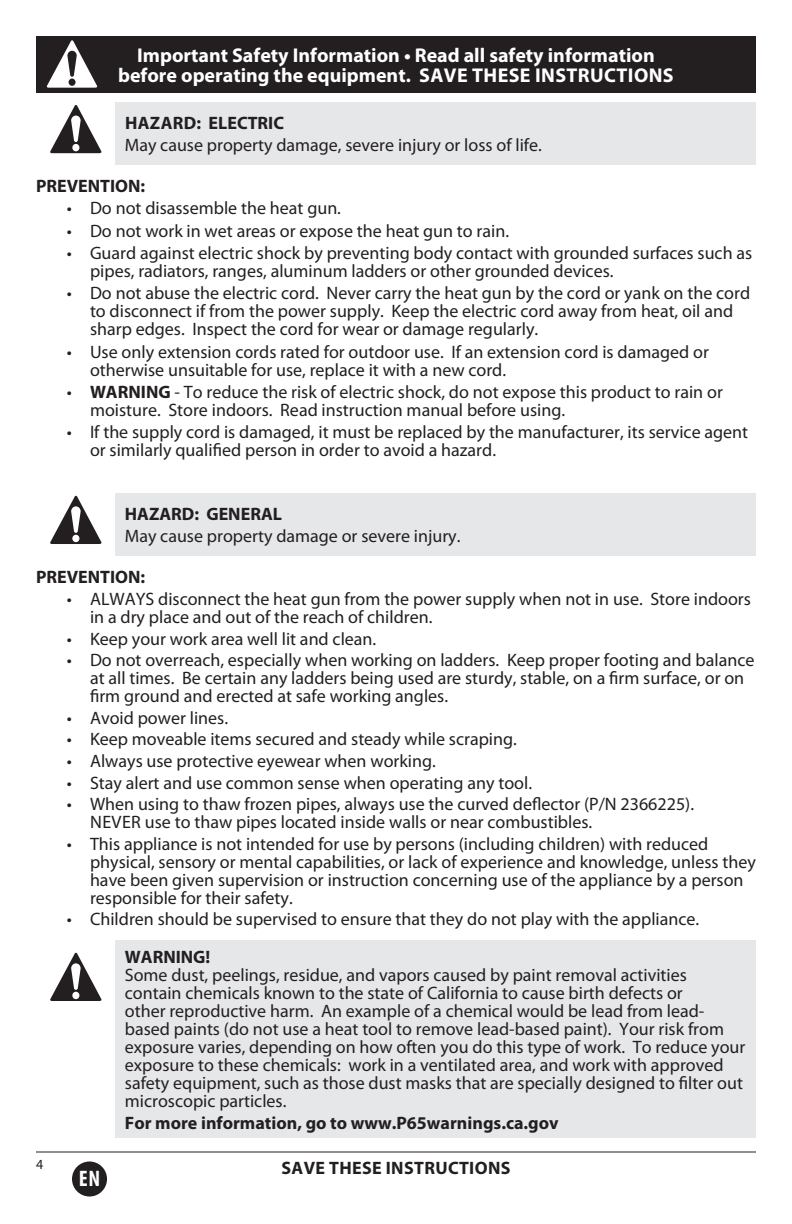
<style>
.page{position:relative;width:792px;height:1224px;background:#fff}
.page>*{position:absolute;margin:0;border:0;box-sizing:border-box;transform-origin:0 0}
.t1{font:700 condensed 22.4px "Myriad Pro";color:#fff}
.t2{font:700 20px/20px "Myriad Pro";color:#fff;text-align:center}
.t3{font:18px/18px "Myriad Pro";color:#231f20}
.t4{font:700 18px "Myriad Pro";color:#231f20}
.t5{font:700 18px "Myriad Pro";letter-spacing:.02em;color:#231f20}
.t6{font:14px "Myriad Pro";color:#231f20}
.s1{font-weight:700}
</style>
<div class="page">
<div style="left:36px;top:36px;width:720px;height:56px;background:#231f20"></div>
<svg style="left:47px;top:40px;width:50px;height:48px"></svg>
<hr style="left:36px;top:1152px;width:720px;height:1px;background:#231f20">
<div style="left:72px;top:1161px;width:35px;height:36px;background:#231f20;border-radius:50%"></div>
<svg style="left:50px;top:105px;width:52px;height:48px"></svg>
<div style="left:116px;top:102px;width:640px;height:63px;background:#e6e7e9"></div>
<svg style="left:50px;top:496px;width:52px;height:48px"></svg>
<div style="left:116px;top:493px;width:640px;height:63px;background:#e6e7e9"></div>
<svg style="left:50px;top:953px;width:52px;height:48px"></svg>
<div style="left:116px;top:940px;width:640px;height:198px;background:#e6e7e9"></div>
<p class="t2" style="left:118px;top:44px;width:555px">Important Safety Information • Read all safety information before operating the equipment. Save these instructions</p>
<p class="t4" style="left:125px;top:111px;width:161px">hazard: ELECTRIC</p>
<p class="t3" style="left:125px;top:136px;width:419px">May cause property damage, severe injury or loss of life.</p>
<p class="t4" style="left:36px;top:174px;width:22px">PREVE</p>
<p class="t4" style="left:88px;top:174px;width:59px">NTION:</p>
<p class="t3" style="left:67px;top:199px;width:276px">• Do not disassemble the heat gun.</p>
<p class="t3" style="left:67px;top:221px;width:444px">• Do not work in wet areas or expose the heat gun to rain.</p>
<p class="t3" style="left:90px;top:244px;width:664px;text-indent:-23px">• Guard against electric shock by preventing body contact with grounded surfaces such as pipes, radiators, ranges, aluminum ladders or other grounded devices.</p>
<p class="t3" style="left:90px;top:284px;width:662px;text-indent:-23px">• Do not abuse the electric cord. Never carry the heat gun by the cord or yank on the cord to disconnect if from the power supply. Keep the electric cord away from heat, oil and sharp edges. Inspect the cord for wear or damage regularly.</p>
<p class="t3" style="left:90px;top:342px;width:620px;text-indent:-23px">• Use only extension cords rated for outdoor use. If an extension cord is damaged or otherwise unsuitable for use, replace it with a new cord.</p>
<p class="t3" style="left:90px;top:383px;width:634px;text-indent:-23px">• <span class="s1">WARNING</span> - To reduce the risk of electric shock, do not expose this product to rain or moisture. Store indoors. Read instruction manual before using.</p>
<p class="t3" style="left:90px;top:423px;width:660px;text-indent:-23px">• If the supply cord is damaged, it must be replaced by the manufacturer, its service agent or similarly qualified person in order to avoid a hazard.</p>
<p class="t4" style="left:125px;top:502px;width:25px">HAZARD</p>
<p class="t4" style="left:194px;top:502px;width:89px">: GENERAL</p>
<p class="t3" style="left:125px;top:527px;width:337px">May cause property damage or severe injury.</p>
<p class="t4" style="left:36px;top:565px;width:22px">PREVE</p>
<p class="t4" style="left:88px;top:565px;width:59px">NTION:</p>
<p class="t3" style="left:90px;top:590px;width:662px;text-indent:-23px">• ALWAYS disconnect the heat gun from the power supply when not in use. Store indoors in a dry place and out of the reach of children.</p>
<p class="t3" style="left:67px;top:629px;width:311px">• Keep your work area well lit and clean.</p>
<p class="t3" style="left:90px;top:651px;width:666px;text-indent:-23px">• Do not overreach, especially when working on ladders. Keep proper footing and balance at all times. Be certain any ladders being used are sturdy, stable, on a firm surface, or on firm ground and erected at safe working angles.</p>
<p class="t3" style="left:67px;top:709px;width:163px">• Avoid power lines.</p>
<p class="t3" style="left:67px;top:730px;width:452px">• Keep moveable items secured and steady while scraping.</p>
<p class="t3" style="left:67px;top:752px;width:370px">• Always use protective eyewear when working.</p>
<p class="t3" style="left:67px;top:773px;width:467px">• Stay alert and use common sense when operating any tool.</p>
<p class="t3" style="left:90px;top:795px;width:605px;text-indent:-23px">• When using to thaw frozen pipes, always use the curved deflector (P/N 2366225).<br>Never use to thaw pipes located inside walls or near combustibles.</p>
<p class="t3" style="left:90px;top:835px;width:667px;text-indent:-23px">• This appliance is not intended for use by persons (including children) with reduced physical, sensory or mental capabilities, or lack of experience and knowledge, unless they have been given supervision or instruction concerning use of the appliance by a person responsible for their safety.</p>
<p class="t3" style="left:67px;top:910px;width:634px">• Children should be supervised to ensure that they do not play with the appliance.</p>
<p class="t4" style="left:125px;top:945px;width:87px">WARNING!</p>
<p class="t3" style="left:125px;top:965px;width:622px">Some dust, peelings, residue, and vapors caused by paint removal activities contain chemicals known to the state of California to cause birth defects or<br>other reproductive harm. An example of a chemical would be lead from lead&shy;based paints (do not use a heat tool to remove lead-based paint). Your risk from exposure varies, depending on how often you do this type of work. To reduce your exposure to these chemicals: work in a ventilated area, and work with approved safety equipment, such as those dust masks that are specially designed to filter out microscopic particles.</p>
<p class="t4" style="left:125px;top:1111px;width:435px">For more information, go to www.P65warnings.ca.gov</p>
<p class="t6" style="left:36px;top:1156px;width:9px">4</p>
<p class="t1" style="left:79px;top:1164px;width:23px">EN</p>
<p class="t5" style="left:281px;top:1156px;width:229px">Save these instructions</p>
</div>
